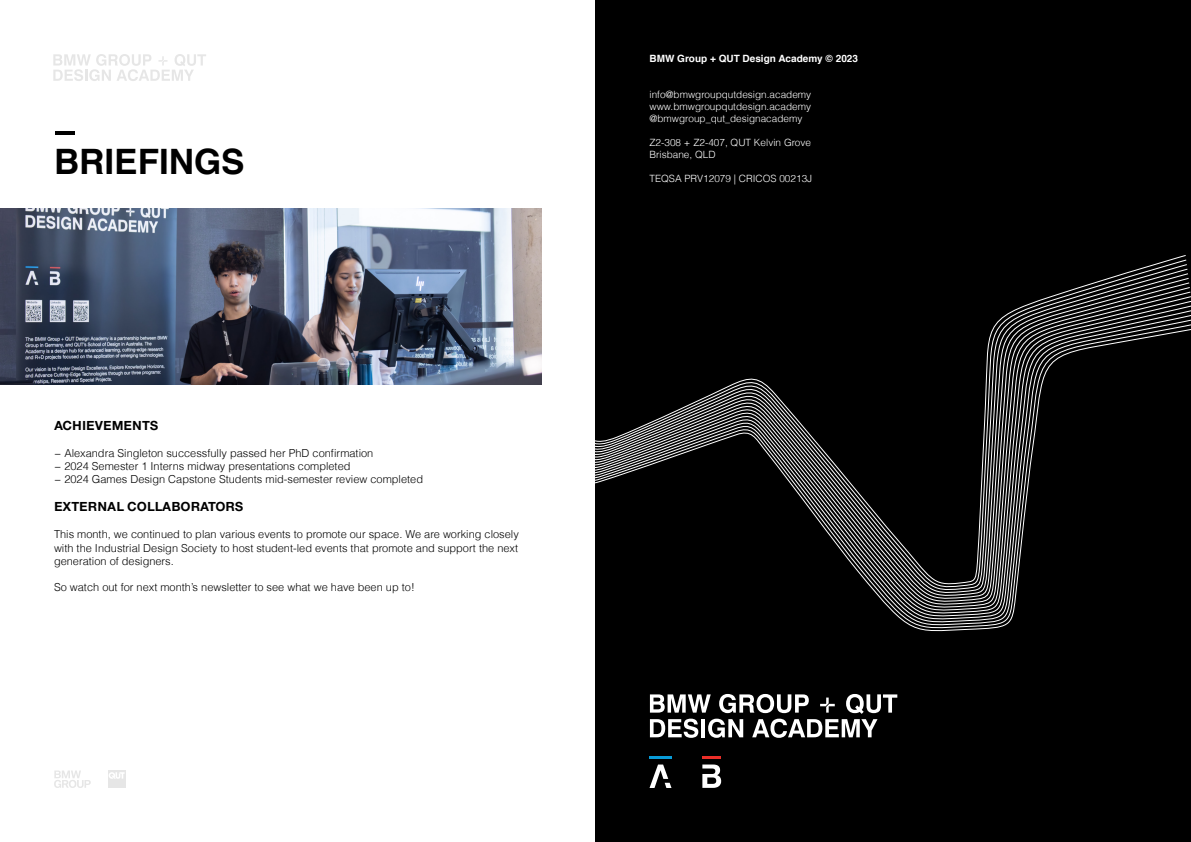
<style>
.page{position:relative;width:1191px;height:842px;background:#fff}
.page>*{position:absolute;margin:0;border:0;box-sizing:border-box;transform-origin:0 0}
.t1{font:700 35px "Helvetica";color:#000}
.t2{font:700 12px "BMW Helvetica";color:#000}
.t3{font:300 11px/13.2px "Helvetica";color:#000}
.t4{font:300 10px/12px "Helvetica";color:#fff;text-align:justify}
.t5{font:700 10px "Helvetica";color:#fff}
</style>
<div class="page">
<svg style="left:53px;top:54px;width:153px;height:27px"></svg>
<div style="left:108px;top:770px;width:17px;height:18px;background:#e6e6e6"></div>
<svg style="left:109px;top:772px;width:16px;height:7px"></svg>
<svg style="left:54px;top:770px;width:37px;height:18px"></svg>
<div style="left:595px;top:0;width:596px;height:842px;background:#000"></div>
<svg style="left:650px;top:694px;width:247px;height:44px"></svg>
<svg style="left:649px;top:764px;width:23px;height:24px"></svg>
<svg style="left:702px;top:757px;width:19px;height:31px"></svg>
<hr style="left:649px;top:757px;width:22px;height:2px;background:#089bd7">
<svg style="left:595px;top:255px;width:596px;height:377px"></svg>
<img style="left:0;top:208px;width:541px;height:176px">
<hr style="left:56px;top:131px;width:19px;height:4px;background:#000">
<h1 class="t1" style="left:54px;top:133px;width:192px">BRIEFINGS</h1>
<p class="t2" style="left:54px;top:418px;width:106px">ACHIEVEMENTS</p>
<p class="t3" style="left:54px;top:446px;width:370px">− Alexandra Singleton successfully passed her PhD confirmation<br>− 2024 Semester 1 Interns midway presentations completed<br>− 2024 Games Design Capstone Students mid-semester review completed</p>
<p class="t2" style="left:54px;top:498px;width:191px">EXTERNAL COLLABORATORS</p>
<p class="t3" style="left:54px;top:528px;width:466px;text-align:justify">This month, we continued to plan various events to promote our space. We are working closely with the Industrial Design Society to host student-led events that promote and support the next generation of designers.</p>
<p class="t3" style="left:54px;top:581px;width:362px">So watch out for next month’s newsletter to see what we have been up to!</p>
<p class="t5" style="left:649px;top:50px;width:210px">BMW Group + QUT Design Academy © 2023</p>
<p class="t4" style="left:649px;top:88px;width:163px">info@bmwgroupqutdesign.academy www.bmwgroupqutdesign.academy @bmwgroup_qut_designacademy</p>
<p class="t4" style="left:649px;top:136px;width:163px">Z2-308 + Z2-407, QUT Kelvin Grove<br>Brisbane, QLD</p>
<p class="t4" style="left:649px;top:172px;width:164px">TEQSA PRV12079 | CRICOS 00213J</p>
</div>
